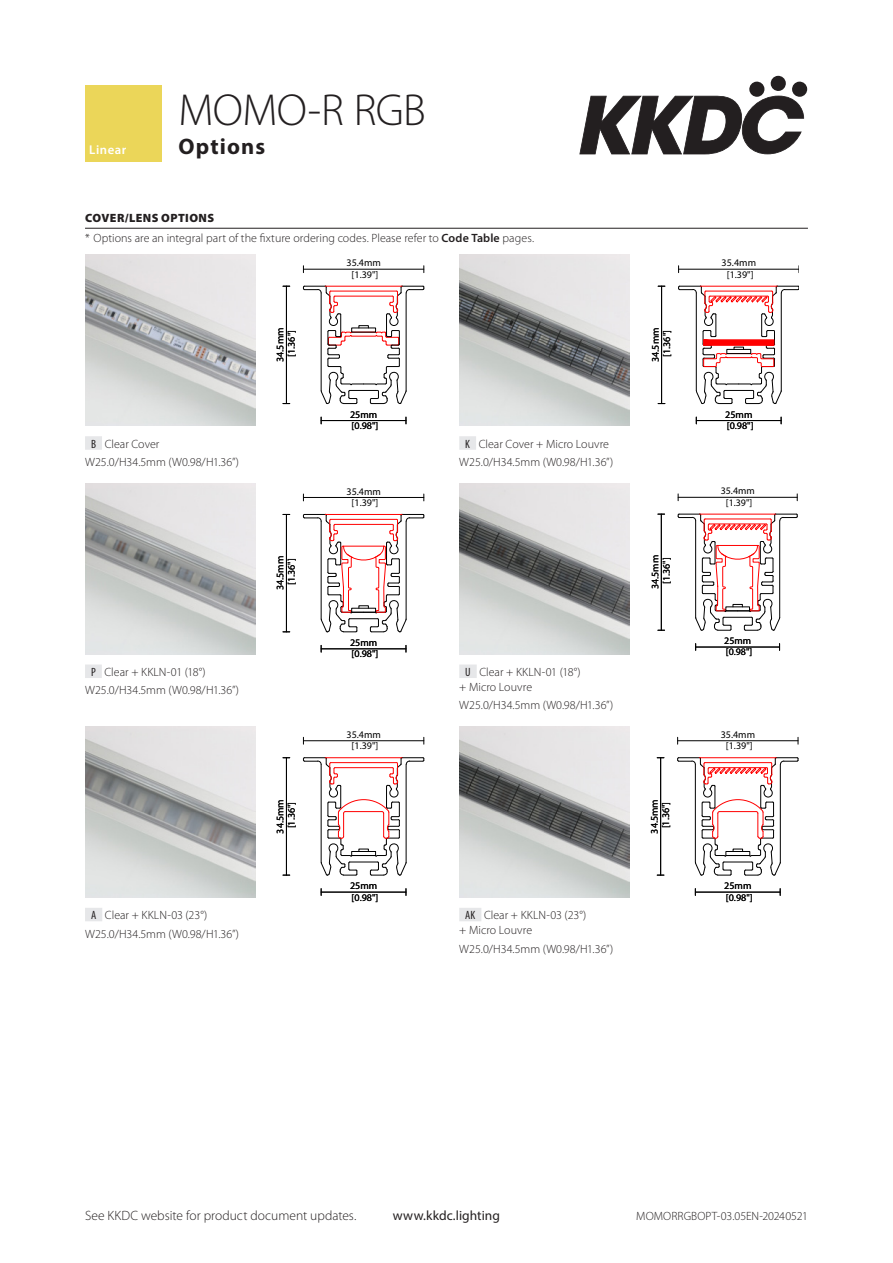
<style>
.page{position:relative;width:893px;height:1263px;background:#fff}
.page>*{position:absolute;margin:0;border:0;box-sizing:border-box;transform-origin:0 0}
.title_line1{font:300 45px "Myriad Pro";letter-spacing:-.015em;color:#231f20}
.title_line2{font:700 22.5px "Myriad Pro";letter-spacing:.05em;color:#231f20}
.t1{font:300 13.5px "Myriad Pro";color:#231f20}
.t2{font:13.5px "Myriad Pro";letter-spacing:.005em;color:#231f20}
.t3{font:600 12.75px "Myriad Pro";letter-spacing:.04em;color:#fff}
.body{font:300 12px "Myriad Pro";color:#231f20}
.Product_code_Options{font:300 12px/15px "Myriad Pro";letter-spacing:.005em;color:#231f20}
.Section_sub_text{font:300 12px "Myriad Pro";letter-spacing:.005em;color:#231f20}
.Section_heading_top{font:900 12px "Myriad Pro";letter-spacing:.035em;color:#231f20}
.t4{font:10.05px/11.4px "Myriad Pro";color:#000;text-align:center}
.s1{font-weight:600}
.s2{font-weight:400;font-stretch:condensed}
</style>
<div class="page">
<svg style="left:579px;top:96px;width:225px;height:58px"></svg>
<svg style="left:749px;top:81px;width:16px;height:16px"></svg>
<div style="left:770px;top:76px;width:16px;height:15px;background:#231f20;border-radius:50%"></div>
<div style="left:792px;top:81px;width:15px;height:16px;background:#231f20;border-radius:50%"></div>
<hr style="left:85px;top:228px;width:723px;height:1px;background:#231f20">
<img style="left:85px;top:255px;width:170px;height:171px">
<hr style="left:286px;top:286px;width:1px;height:118px;background:#000">
<hr style="left:321px;top:420px;width:85px;height:1px;background:#000">
<hr style="left:303px;top:269px;width:121px;height:1px;background:#000">
<svg style="left:303px;top:286px;width:122px;height:118px"></svg>
<img style="left:459px;top:255px;width:170px;height:171px">
<hr style="left:661px;top:286px;width:1px;height:118px;background:#000">
<hr style="left:696px;top:420px;width:85px;height:1px;background:#000">
<hr style="left:679px;top:269px;width:119px;height:1px;background:#000">
<svg style="left:678px;top:286px;width:121px;height:118px"></svg>
<hr style="left:704px;top:345px;width:70px;height:1px;background:#f00">
<div style="left:703px;top:340px;width:71px;height:5px;border:1px solid #f00"></div>
<div style="left:85px;top:436px;width:17px;height:14px;background:#e6e7e9"></div>
<div style="left:459px;top:436px;width:17px;height:14px;background:#e6e7e9"></div>
<img style="left:85px;top:483px;width:170px;height:171px">
<svg style="left:303px;top:514px;width:122px;height:119px"></svg>
<hr style="left:286px;top:514px;width:1px;height:118px;background:#000">
<hr style="left:321px;top:648px;width:85px;height:1px;background:#000">
<hr style="left:303px;top:497px;width:121px;height:1px;background:#000">
<img style="left:459px;top:483px;width:170px;height:171px">
<svg style="left:678px;top:513px;width:120px;height:118px"></svg>
<hr style="left:661px;top:514px;width:1px;height:116px;background:#000">
<hr style="left:696px;top:647px;width:83px;height:1px;background:#000">
<hr style="left:678px;top:497px;width:119px;height:1px;background:#000">
<div style="left:85px;top:664px;width:17px;height:14px;background:#e6e7e9"></div>
<div style="left:459px;top:664px;width:18px;height:14px;background:#e6e7e9"></div>
<img style="left:85px;top:726px;width:170px;height:171px">
<svg style="left:303px;top:757px;width:122px;height:119px"></svg>
<hr style="left:286px;top:758px;width:1px;height:117px;background:#000">
<hr style="left:321px;top:892px;width:85px;height:1px;background:#000">
<hr style="left:303px;top:740px;width:121px;height:1px;background:#000">
<img style="left:459px;top:726px;width:170px;height:171px">
<svg style="left:677px;top:757px;width:122px;height:119px"></svg>
<hr style="left:660px;top:758px;width:1px;height:117px;background:#000">
<hr style="left:695px;top:892px;width:85px;height:1px;background:#000">
<hr style="left:678px;top:740px;width:120px;height:1px;background:#000">
<div style="left:85px;top:908px;width:17px;height:13px;background:#e6e7e9"></div>
<div style="left:459px;top:908px;width:22px;height:13px;background:#e6e7e9"></div>
<div style="left:85px;top:85px;width:77px;height:77px;background:#ebd659"></div>
<p class="t3" style="left:89px;top:142px;width:38px">Linear</p>
<p class="title_line1" style="left:179px;top:83px;width:249px">MOMO-R RGB</p>
<p class="title_line2" style="left:179px;top:132px;width:88px">Options</p>
<p class="Section_heading_top" style="left:85px;top:210px;width:131px">COVER/LENS OPTIONS</p>
<p class="Section_sub_text" style="left:85px;top:231px;width:451px">* Options are an integral part of the fixture ordering codes. Please refer to <span class="s1">Code Table</span> pages.</p>
<p class="t4" style="left:346px;top:257px;width:36px">35.4mm [1.39"]</p>
<p class="t4" style="left:274px;top:362px;width:36px;rotate:-90deg">34.5mm [1.36"]</p>
<p class="t4" style="left:350px;top:408px;width:30px;text-align:left">25mm [0.98"]</p>
<p class="Product_code_Options" style="left:91px;top:436px;width:70px"><span class="s2">B</span> Clear Cover</p>
<p class="body" style="left:85px;top:455px;width:156px">W25.0/H34.5mm (W0.98/H1.36”)</p>
<p class="Product_code_Options" style="left:465px;top:436px;width:145px"><span class="s2">K</span> Clear Cover + Micro Louvre</p>
<p class="body" style="left:459px;top:455px;width:156px">W25.0/H34.5mm (W0.98/H1.36”)</p>
<p class="t4" style="left:346px;top:485px;width:36px">35.4mm [1.39"]</p>
<p class="t4" style="left:274px;top:590px;width:36px;rotate:-90deg">34.5mm [1.36"]</p>
<p class="t4" style="left:350px;top:637px;width:30px;text-align:left">25mm [0.98"]</p>
<p class="Product_code_Options" style="left:91px;top:664px;width:116px"><span class="s2">P</span> Clear + KKLN-01 (18°)</p>
<p class="body" style="left:85px;top:683px;width:156px">W25.0/H34.5mm (W0.98/H1.36”)</p>
<p class="Product_code_Options" style="left:459px;top:664px;width:123px;text-indent:6px"><span class="s2">U</span> Clear + KKLN-01 (18°) + Micro Louvre</p>
<p class="body" style="left:459px;top:698px;width:156px">W25.0/H34.5mm (W0.98/H1.36”)</p>
<p class="t4" style="left:346px;top:728px;width:36px">35.4mm [1.39"]</p>
<p class="t4" style="left:274px;top:834px;width:36px;rotate:-90deg">34.5mm [1.36"]</p>
<p class="t4" style="left:350px;top:880px;width:30px;text-align:left">25mm [0.98"]</p>
<p class="Product_code_Options" style="left:91px;top:907px;width:118px"><span class="s2">A</span> Clear + KKLN-03 (23°)</p>
<p class="body" style="left:85px;top:926px;width:156px">W25.0/H34.5mm (W0.98/H1.36”)</p>
<p class="Product_code_Options" style="left:459px;top:907px;width:129px;text-indent:6px"><span class="s2">AK</span> Clear + KKLN-03 (23°) + Micro Louvre</p>
<p class="body" style="left:459px;top:941px;width:156px">W25.0/H34.5mm (W0.98/H1.36”)</p>
<p class="t4" style="left:649px;top:362px;width:36px;rotate:-90deg">34.5mm [1.36"]</p>
<p class="t4" style="left:649px;top:589px;width:36px;rotate:-90deg">34.5mm [1.36"]</p>
<p class="t4" style="left:648px;top:834px;width:36px;rotate:-90deg">34.5mm [1.36"]</p>
<p class="t4" style="left:722px;top:257px;width:36px">35.4mm [1.39"]</p>
<p class="t4" style="left:725px;top:408px;width:30px;text-align:left">25mm [0.98"]</p>
<p class="t4" style="left:721px;top:485px;width:36px">35.4mm [1.39"]</p>
<p class="t4" style="left:724px;top:635px;width:30px;text-align:left">25mm [0.98"]</p>
<p class="t4" style="left:721px;top:728px;width:36px">35.4mm [1.39"]</p>
<p class="t4" style="left:724px;top:880px;width:30px;text-align:left">25mm [0.98"]</p>
<h3 class="t1" style="left:85px;top:1208px;width:273px">See KKDC website for product document updates.</h3>
<h3 class="t2" style="left:393px;top:1207px;width:109px">www.kkdc.lighting</h3>
<p class="Section_sub_text" style="left:636px;top:1209px;width:173px">MOMORRGBOPT-03.05EN-20240521</p>
</div>
